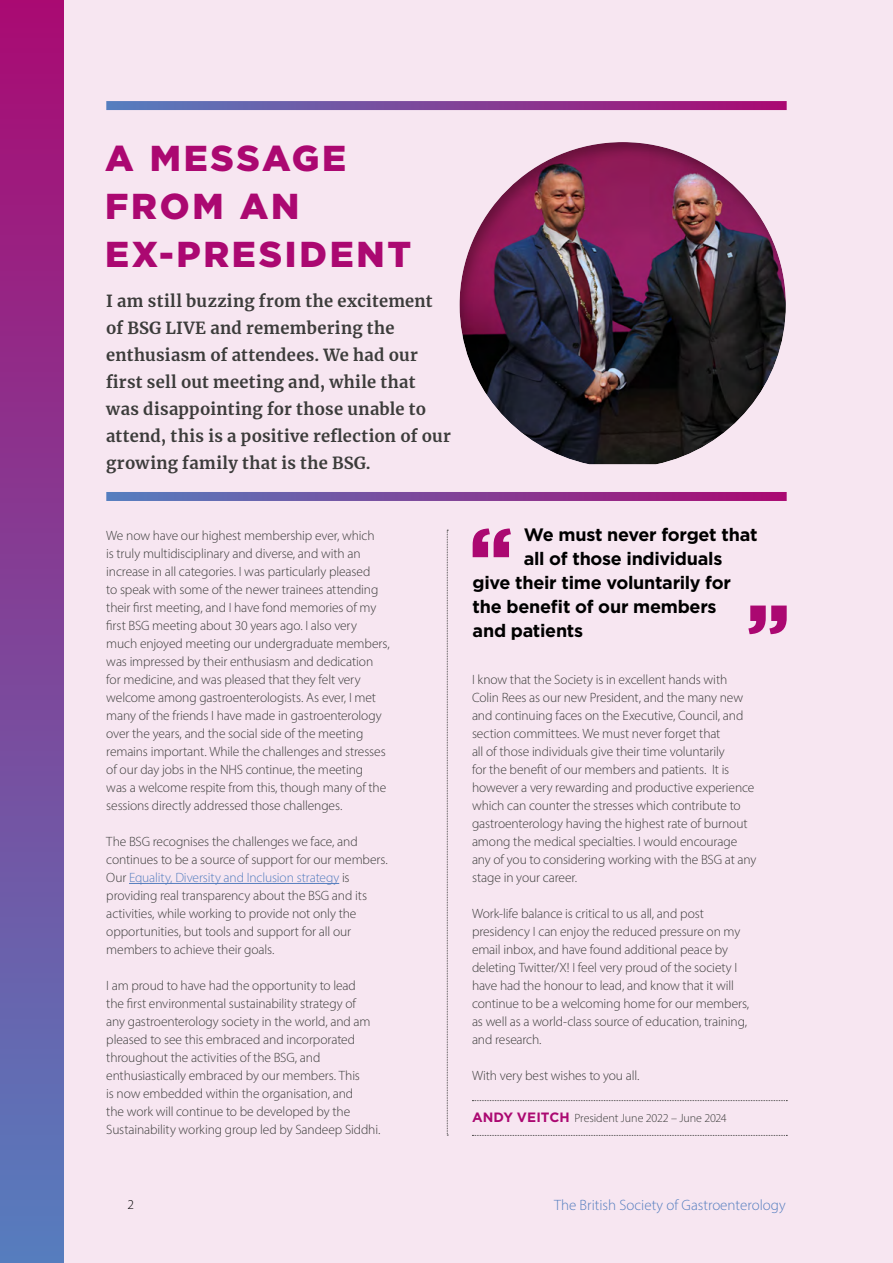
<style>
.page{position:relative;width:893px;height:1263px;background:#f7e6f1}
.page>*{position:absolute;margin:0;border:0;box-sizing:border-box;transform-origin:0 0}
.BSG_Small_Headline_Bold{font:900 36px/48px "Gotham";letter-spacing:.075em;color:#ab0871}
.BSG_Callout__Small{font:700 18px "Gotham";letter-spacing:-.015em;color:#000}
.BSG_Standfirst{font:700 16.5px/27px "Merriweather";letter-spacing:.02em;color:#3c3c3b}
.t1{font:300 15px "Myriad Pro";color:#557ebf}
.BSG_Body{font:300 13.5px/18px "Myriad Pro";letter-spacing:-.01em;color:#3c3c3b}
.t2{font:300 13.5px "Myriad Pro";color:#000}
.BSG_Byline_text{font:300 12px "Myriad Pro";letter-spacing:-.01em;color:#3c3c3b}
.s1{color:#557ebf}
.s2{font-family:"Gotham";font-weight:700;font-size:13.5px;color:#ab0871}
</style>
<div class="page">
<hr style="left:129px;top:883px;width:210px;height:1px;background:#557ebf">
<svg style="left:447px;top:530px;width:1px;height:606px"></svg>
<div style="left:447px;top:131px;width:352px;height:339px;background:#000;opacity:.3"></div>
<svg style="left:106px;top:492px;width:681px;height:9px;background:#7f4498"></svg>
<svg style="left:106px;top:101px;width:681px;height:9px;background:#804499"></svg>
<svg style="left:472px;top:1100px;width:315px;height:1px"></svg>
<svg style="left:472px;top:1135px;width:315px;height:1px"></svg>
<svg style="left:473px;top:528px;width:38px;height:29px"></svg>
<svg style="left:748px;top:605px;width:39px;height:29px"></svg>
<div style="left:0;top:0;width:64px;height:1263px;background:linear-gradient(to bottom,#aa0a72,#567dbe)"></div>
<p class="BSG_Small_Headline_Bold" style="left:105px;top:134px;width:308px">A MESSAGE<br>FROM AN<br>EX-PRESIDENT</p>
<p class="BSG_Standfirst" style="left:106px;top:287px;width:346px">I am still buzzing from the excitement of BSG LIVE and remembering the enthusiasm of attendees. We had our first sell out meeting and, while that was disappointing for those unable to attend, this is a positive reflection of our growing family that is the BSG.</p>
<p class="BSG_Body" style="left:106px;top:526px;width:285px">We now have our highest membership ever, which<br>is truly multidisciplinary and diverse, and with an increase in all categories. I was particularly pleased<br>to speak with some of the newer trainees attending their first meeting, and I have fond memories of my first BSG meeting about 30 years ago. I also very much enjoyed meeting our undergraduate members, was impressed by their enthusiasm and dedication for medicine, and was pleased that they felt very welcome among gastroenterologists. As ever, I met many of the friends I have made in gastroenterology over the years, and the social side of the meeting remains important. While the challenges and stresses of our day jobs in the NHS continue, the meeting<br>was a welcome respite from this, though many of the sessions directly addressed those challenges.</p>
<p class="BSG_Body" style="left:106px;top:832px;width:283px">The BSG recognises the challenges we face, and continues to be a source of support for our members.<br>Our <span class="s1">Equality, Diversity and Inclusion strategy</span> is providing real transparency about the BSG and its activities, while working to provide not only the opportunities, but tools and support for all our members to achieve their goals.</p>
<p class="BSG_Body" style="left:106px;top:976px;width:276px">I am proud to have had the opportunity to lead<br>the first environmental sustainability strategy of<br>any gastroenterology society in the world, and am pleased to see this embraced and incorporated throughout the activities of the BSG, and enthusiastically embraced by our members. This<br>is now embedded within the organisation, and<br>the work will continue to be developed by the Sustainability working group led by Sandeep Siddhi.</p>
<p class="BSG_Callout__Small" style="left:524px;top:522px;width:235px">We must never forget that</p>
<p class="BSG_Callout__Small" style="left:524px;top:546px;width:200px">all of those individuals</p>
<p class="BSG_Callout__Small" style="left:473px;top:570px;width:260px">give their time voluntarily for</p>
<p class="BSG_Callout__Small" style="left:473px;top:594px;width:245px">the benefit of our members</p>
<p class="BSG_Callout__Small" style="left:473px;top:618px;width:112px">and patients</p>
<p class="BSG_Body" style="left:472px;top:670px;width:286px">I know that the Society is in excellent hands with Colin Rees as our new President, and the many new and continuing faces on the Executive, Council, and section committees. We must never forget that<br>all of those individuals give their time voluntarily<br>for the benefit of our members and patients. It is however a very rewarding and productive experience which can counter the stresses which contribute to gastroenterology having the highest rate of burnout among the medical specialties. I would encourage any of you to considering working with the BSG at any stage in your career.</p>
<p class="BSG_Body" style="left:472px;top:904px;width:279px">Work-life balance is critical to us all, and post presidency I can enjoy the reduced pressure on my email inbox, and have found additional peace by deleting Twitter/X! I feel very proud of the society I have had the honour to lead, and know that it will continue to be a welcoming home for our members, as well as a world-class source of education, training, and research.</p>
<p class="BSG_Body" style="left:472px;top:1066px;width:169px">With very best wishes to you all.</p>
<p class="BSG_Byline_text" style="left:472px;top:1111px;width:256px"><span class="s2">ANDY VEITCH</span> President June 2022 – June 2024</p>
<p class="t2" style="left:128px;top:1197px;width:8px">2</p>
<p class="t1" style="left:554px;top:1196px;width:233px">The British Society of Gastroenterology</p>
</div>
